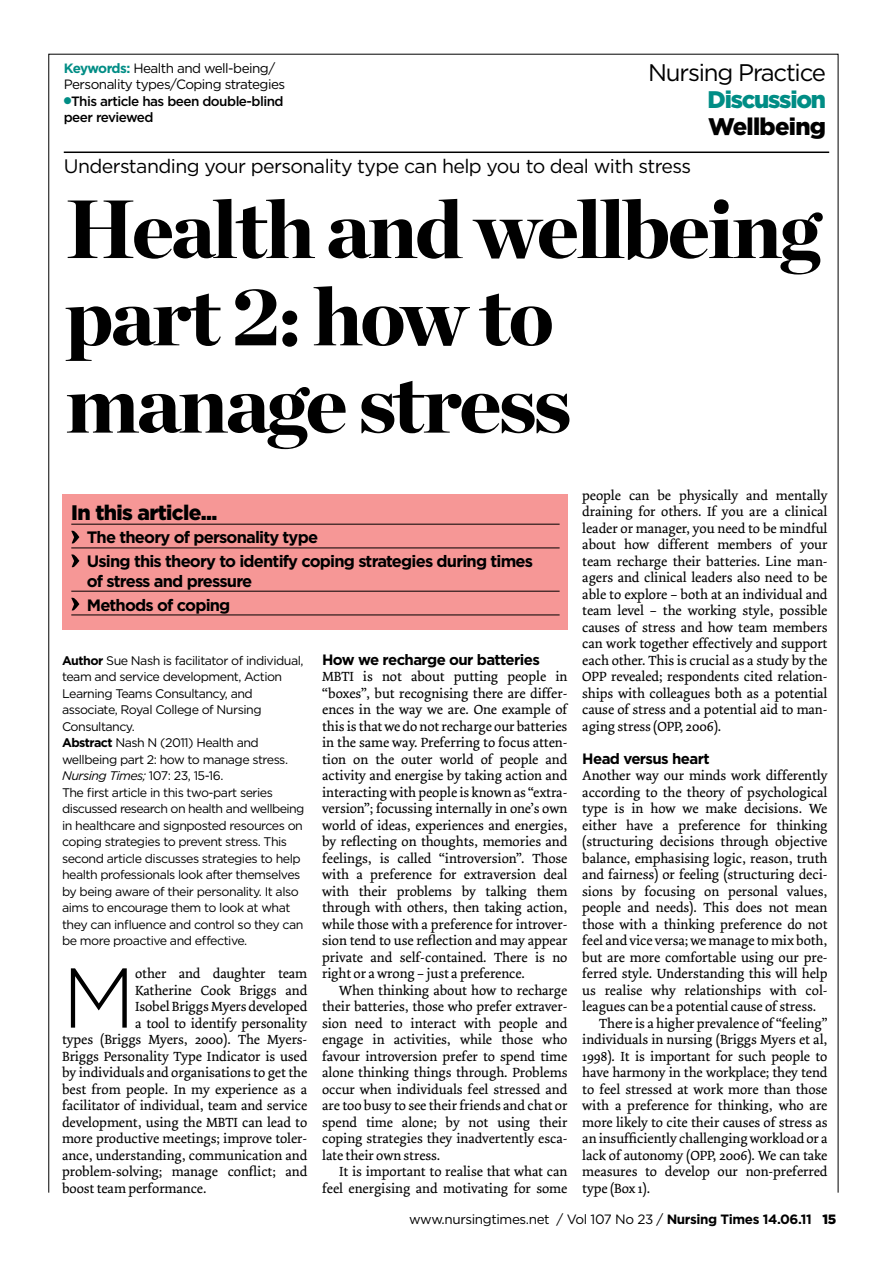
<style>
.page{position:relative;width:893px;height:1263px;background:#fff}
.page>*{position:absolute;margin:0;border:0;box-sizing:border-box;transform-origin:0 0}
.t1{font:300 84.6px "Gotham";color:#000}
.t2{font:900 82.5px/87.3px "Chronicle Display";letter-spacing:-.03em;color:#000}
.t3{font:24px "Gotham";letter-spacing:-.05em;color:#000}
.t4{font:900 24px "Gotham";letter-spacing:-.05em;color:#008d85}
.t5{font:900 24px "Gotham";letter-spacing:-.03em;color:#000}
.t6{font:900 21px "Gotham";letter-spacing:-.03em;color:#000}
.t7{font:19.5px "Gotham";letter-spacing:-.03em;color:#000}
.t8{font:700 16.5px/23.7px "Gotham";letter-spacing:-.05em;color:#000}
.t9{font:700 15px "Gotham";letter-spacing:-.04em;color:#000}
.t10{font:13.95px/16.5px "Dolly";letter-spacing:-.005em;color:#000;text-align:justify}
.t11{font:13.5px/16.5px "Gotham";letter-spacing:-.04em;color:#000}
.t12{font:500 13.5px/16.5px "Gotham";letter-spacing:-.04em;color:#000}
.t13{font:12.45px/16.5px "Gotham";letter-spacing:-.04em;color:#000}
.s1{font-weight:700;color:#008d85}
.s2{color:#008d85}
.s3{font-weight:700}
.s4{font-weight:900}
.s5{font-style:italic}
</style>
<div class="page">
<div style="left:63px;top:494px;width:505px;height:136px;background:#f69796"></div>
<hr style="left:71px;top:524px;width:489px;height:1px;background:#000">
<hr style="left:71px;top:548px;width:489px;height:1px;background:#000">
<hr style="left:71px;top:591px;width:489px;height:1px;background:#000">
<hr style="left:71px;top:615px;width:489px;height:1px;background:#000">
<svg style="left:71px;top:531px;width:8px;height:12px"></svg>
<svg style="left:71px;top:554px;width:8px;height:13px"></svg>
<svg style="left:71px;top:598px;width:8px;height:12px"></svg>
<hr style="left:64px;top:152px;width:765px;height:1px;background:#000">
<p class="t11" style="left:64px;top:59px;width:223px"><span class="s1">Keywords:</span> Health and well-being/<br>Personality types/Coping strategies</p>
<p class="t12" style="left:64px;top:92px;width:221px"><span class="s2">●</span>This article has been double-blind peer reviewed</p>
<h3 class="t3" style="left:648px;top:57px;width:179px">Nursing Practice</h3>
<h3 class="t4" style="left:707px;top:83px;width:120px">Discussion</h3>
<h3 class="t5" style="left:708px;top:110px;width:119px">Wellbeing</h3>
<h3 class="t7" style="left:64px;top:154px;width:629px">Understanding your personality type can help you to deal with stress</h3>
<h2 class="t2" style="left:65px;top:180px;width:756px">Health and wellbeing part 2: how to manage stress</h2>
<p class="t10" style="left:582px;top:487px;width:247px">people can be physically and mentally draining for others. If you are a clinical leader or manager, you need to be mindful about how different members of your team recharge their batteries. Line man&shy;agers and clinical leaders also need to be able to explore – both at an individual and team level – the working style, possible causes of stress and how team members can work together effectively and support each other. This is crucial as a study by the OPP revealed; respondents cited relation&shy;ships with colleagues both as a potential cause of stress and a potential aid to man&shy;aging stress (OPP, 2006).</p>
<p class="t9" style="left:582px;top:748px;width:129px">Head versus heart</p>
<p class="t10" style="left:582px;top:767px;width:247px">Another way our minds work differently</p>
<p class="t10" style="left:582px;top:784px;width:247px">according to the theory of psychological</p>
<p class="t10" style="left:582px;top:800px;width:247px">type is in how we make decisions. We</p>
<p class="t10" style="left:582px;top:817px;width:247px">either have a preference for thinking</p>
<p class="t10" style="left:582px;top:833px;width:247px">(structuring decisions through objective</p>
<p class="t10" style="left:582px;top:850px;width:247px">balance, emphasising logic, reason, truth</p>
<p class="t10" style="left:582px;top:866px;width:247px">and fairness) or feeling (structuring deci-</p>
<p class="t10" style="left:582px;top:883px;width:247px">sions by focusing on personal values,</p>
<p class="t10" style="left:582px;top:899px;width:247px">people and needs). This does not mean</p>
<p class="t10" style="left:582px;top:916px;width:247px">those with a thinking preference do not</p>
<p class="t10" style="left:582px;top:932px;width:247px">feel and vice versa; we manage to mix both,</p>
<p class="t10" style="left:582px;top:949px;width:247px">but are more comfortable using our pre-</p>
<p class="t10" style="left:582px;top:965px;width:247px">ferred style. Understanding this will help</p>
<p class="t10" style="left:582px;top:982px;width:247px">us realise why relationships with col-</p>
<p class="t10" style="left:582px;top:998px;width:235px">leagues can be a potential cause of stress.</p>
<p class="t10" style="left:599px;top:1015px;width:230px">There is a higher prevalence of “feeling”</p>
<p class="t10" style="left:582px;top:1031px;width:247px">individuals in nursing (Briggs Myers et al,</p>
<p class="t10" style="left:582px;top:1048px;width:247px">1998). It is important for such people to</p>
<p class="t10" style="left:582px;top:1064px;width:247px">have harmony in the workplace; they tend</p>
<p class="t10" style="left:582px;top:1081px;width:247px">to feel stressed at work more than those</p>
<p class="t10" style="left:582px;top:1097px;width:247px">with a preference for thinking, who are</p>
<p class="t10" style="left:582px;top:1114px;width:247px">more likely to cite their causes of stress as</p>
<p class="t10" style="left:582px;top:1130px;width:247px">an insufficiently challenging workload or a</p>
<p class="t10" style="left:582px;top:1147px;width:247px">lack of autonomy (OPP, 2006). We can take</p>
<p class="t10" style="left:582px;top:1163px;width:247px">measures to develop our non-preferred</p>
<p class="t10" style="left:582px;top:1180px;width:69px">type (Box 1).</p>
<p class="t11" style="left:409px;top:1211px;width:429px">www.nursingtimes.net / Vol 107 No 23 / <span class="s3">Nursing Times 14.06.11</span> <span class="s4">15</span></p>
<h3 class="t6" style="left:71px;top:498px;width:148px">In this article...</h3>
<p class="t8" style="left:87px;top:526px;width:448px">The theory of personality type<br>Using this theory to identify coping strategies during times</p>
<p class="t8" style="left:87px;top:569px;width:167px">of stress and pressure<br>Methods of coping</p>
<p class="t9" style="left:322px;top:649px;width:219px">How we recharge our batteries</p>
<p class="t10" style="left:322px;top:668px;width:247px">MBTI is not about putting people in “boxes”, but recognising there are differ&shy;ences in the way we are. One example of this is that we do not recharge our batteries in the same way. Preferring to focus atten&shy;tion on the outer world of people and activity and energise by taking action and interacting with people is known as “extra&shy;version”; focussing internally in one’s own world of ideas, experiences and energies, by reflecting on thoughts, memories and feelings, is called “introversion”. Those with a preference for extraversion deal with their problems by talking them through with others, then taking action, while those with a preference for introver&shy;sion tend to use reflection and may appear private and self-contained. There is no right or a wrong – just a preference.</p>
<p class="t10" style="left:322px;top:982px;width:247px;text-indent:17px">When thinking about how to recharge their batteries, those who prefer extraver&shy;sion need to interact with people and engage in activities, while those who favour introversion prefer to spend time alone thinking things through. Problems occur when individuals feel stressed and are too busy to see their friends and chat or spend time alone; by not using their coping strategies they inadvertently esca&shy;late their own stress.</p>
<p class="t10" style="left:322px;top:1164px;width:247px;text-align:right">It is important to realise that what can feel energising and motivating for some</p>
<p class="t13" style="left:62px;top:652px;width:244px"><span class="s3">Author</span> Sue Nash is facilitator of individual, team and service development, Action Learning Teams Consultancy, and associate, Royal College of Nursing Consultancy.<br><span class="s3">Abstract</span> Nash N (2011) Health and wellbeing part 2: how to manage stress.<br><span class="s5">Nursing Times;</span> 107: 23, 15-16.<br>The first article in this two-part series discussed research on health and wellbeing in healthcare and signposted resources on coping strategies to prevent stress. This second article discusses strategies to help health professionals look after themselves by being aware of their personality. It also aims to encourage them to look at what they can influence and control so they can be more proactive and effective.</p>
<h1 class="t1" style="left:62px;top:944px;width:75px">M</h1>
<p class="t10" style="left:135px;top:965px;width:174px">other and daughter team</p>
<p class="t10" style="left:135px;top:982px;width:174px">Katherine Cook Briggs and</p>
<p class="t10" style="left:135px;top:998px;width:174px">Isobel Briggs Myers developed</p>
<p class="t10" style="left:135px;top:1015px;width:174px">a tool to identify personality</p>
<p class="t10" style="left:62px;top:1031px;width:247px">types (Briggs Myers, 2000). The Myers-</p>
<p class="t10" style="left:62px;top:1048px;width:247px">Briggs Personality Type Indicator is used</p>
<p class="t10" style="left:62px;top:1064px;width:247px">by individuals and organisations to get the</p>
<p class="t10" style="left:62px;top:1081px;width:247px">best from people. In my experience as a</p>
<p class="t10" style="left:62px;top:1097px;width:247px">facilitator of individual, team and service</p>
<p class="t10" style="left:62px;top:1114px;width:247px">development, using the MBTI can lead to</p>
<p class="t10" style="left:62px;top:1130px;width:247px">more productive meetings; improve toler-</p>
<p class="t10" style="left:62px;top:1147px;width:247px">ance, understanding, communication and</p>
<p class="t10" style="left:62px;top:1163px;width:247px">problem-solving; manage conflict; and</p>
<p class="t10" style="left:62px;top:1180px;width:146px">boost team performance.</p>
</div>
